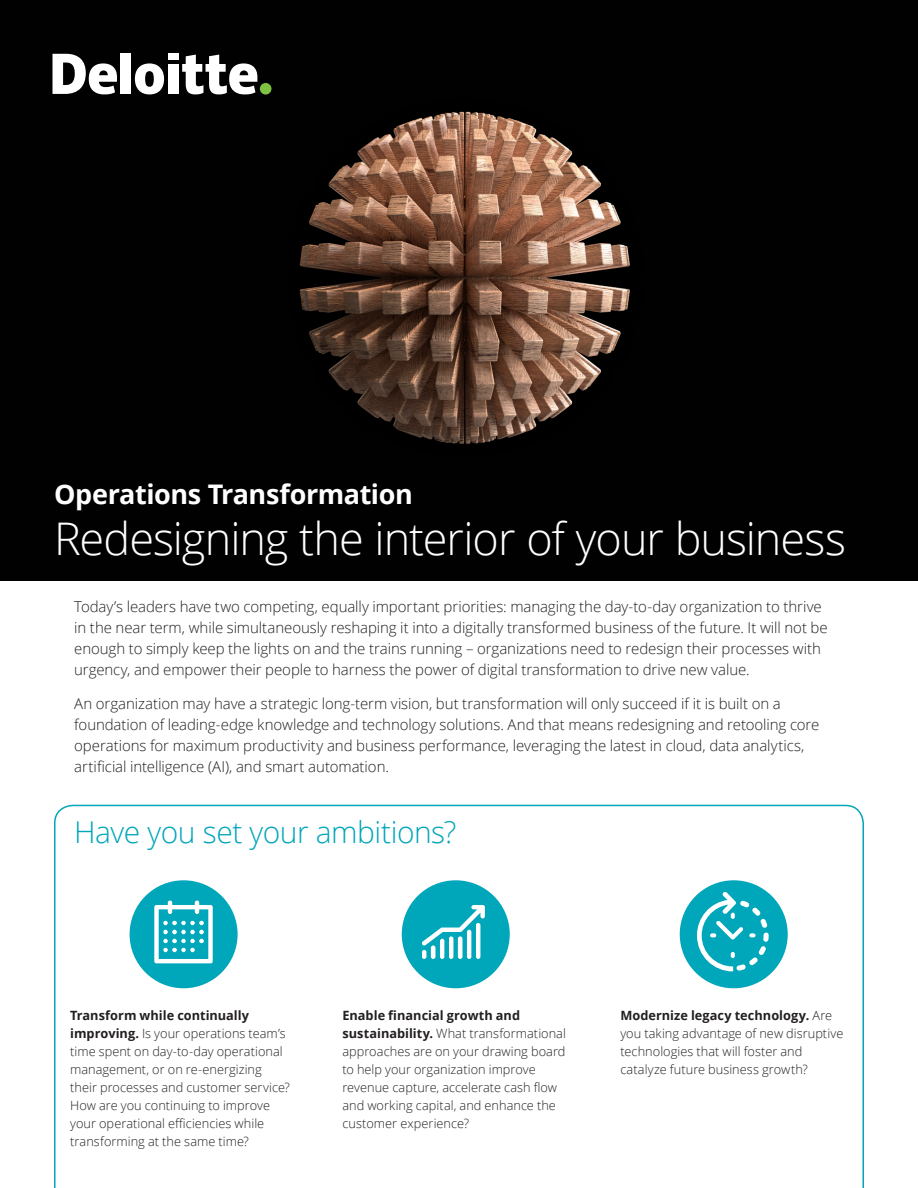
<style>
.page{position:relative;width:918px;height:1188px;background:#fff}
.page>*{position:absolute;margin:0;border:0;box-sizing:border-box;transform-origin:0 0}
.t1{font:300 45px "Open Sans";letter-spacing:-.02em;color:#fff}
.t2{font:300 30px "Open Sans";letter-spacing:-.015em;color:#00a6b9}
.t3{font:700 27px "Open Sans";letter-spacing:-.015em;color:#fff}
.t4{font:300 15px/21px "Open Sans";letter-spacing:-.005em;color:#231f20}
.body{font:300 12.75px/18px "Open Sans";letter-spacing:.005em;color:#231f20}
.s1{font-weight:700}
</style>
<div class="page">
<div style="left:0;top:0;width:918px;height:580px;background:#010101"></div>
<img style="left:257px;top:73px;width:373px;height:371px">
<svg style="left:54px;top:805px;width:810px;height:383px"></svg>
<svg style="left:130px;top:880px;width:108px;height:108px"></svg>
<svg style="left:402px;top:880px;width:108px;height:108px"></svg>
<svg style="left:680px;top:880px;width:108px;height:108px"></svg>
<div style="left:260px;top:83px;width:11px;height:12px;background:#7ec241;border-radius:50%"></div>
<div style="left:121px;top:54px;width:10px;height:40px;background:#fff"></div>
<svg style="left:135px;top:63px;width:29px;height:31px"></svg>
<div style="left:168px;top:64px;width:10px;height:30px;background:#fff"></div>
<div style="left:168px;top:54px;width:10px;height:6px;background:#fff"></div>
<svg style="left:182px;top:55px;width:75px;height:39px"></svg>
<svg style="left:53px;top:54px;width:64px;height:40px"></svg>
<p class="t3" style="left:54px;top:475px;width:360px">Operations Transformation</p>
<p class="t1" style="left:54px;top:508px;width:794px">Redesigning the interior of your business</p>
<p class="t4" style="left:74px;top:596px;width:755px">Today’s leaders have two competing, equally important priorities: managing the day-to-day organization to thrive in the near term, while simultaneously reshaping it into a digitally transformed business of the future. It will not be enough to simply keep the lights on and the trains running – organizations need to redesign their processes with urgency, and empower their people to harness the power of digital transformation to drive new value.</p>
<p class="t4" style="left:74px;top:693px;width:747px">An organization may have a strategic long-term vision, but transformation will only succeed if it is built on a foundation of leading-edge knowledge and technology solutions. And that means redesigning and retooling core operations for maximum productivity and business performance, leveraging the latest in cloud, data analytics, artificial intelligence (AI), and smart automation.</p>
<p class="t2" style="left:74px;top:811px;width:384px">Have you set your ambitions?</p>
<p class="body" style="left:70px;top:1006px;width:221px"><span class="s1">Transform while continually improving.</span> Is your operations team’s time spent on day-to-day operational management, or on re-energizing their processes and customer service?<br>How are you continuing to improve your operational efficiencies while transforming at the same time?</p>
<p class="body" style="left:342px;top:1006px;width:225px"><span class="s1">Enable financial growth and sustainability.</span> What transformational approaches are on your drawing board to help your organization improve revenue capture, accelerate cash flow and working capital, and enhance the customer experience?</p>
<p class="body" style="left:620px;top:1006px;width:225px"><span class="s1">Modernize legacy technology.</span> Are you taking advantage of new disruptive technologies that will foster and catalyze future business growth?</p>
</div>
